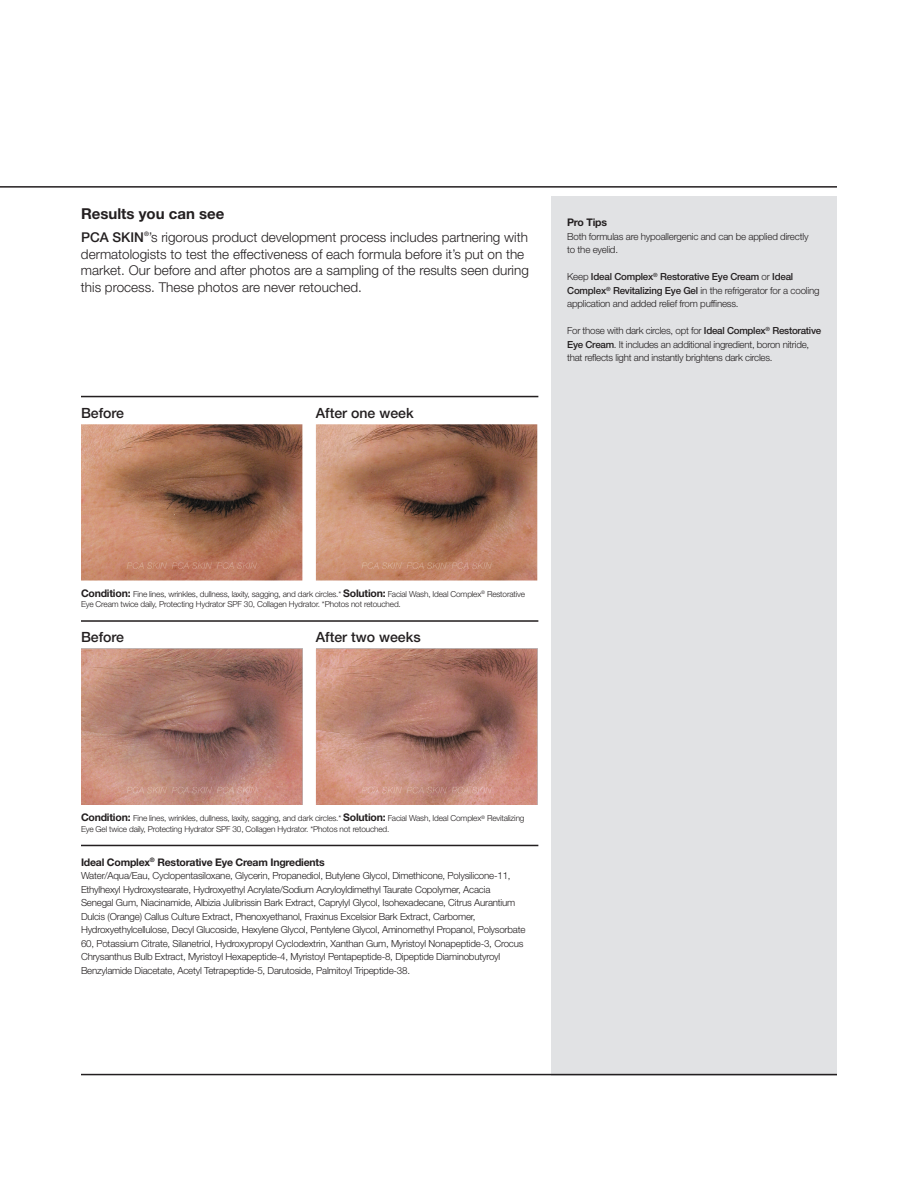
<style>
.page{position:relative;width:918px;height:1188px;background:#fff}
.page>*{position:absolute;margin:0;border:0;box-sizing:border-box;transform-origin:0 0}
.t1{font:700 15px "Helvetica Neue LT Std";color:#231f20}
.t2{font:500 14.1px "Helvetica Neue LT Std";color:#231f20}
.t3{font:300 13.5px/16.5px "Helvetica Neue LT Std";color:#231f20}
.t4{font:700 10.5px "Helvetica Neue LT Std";letter-spacing:-.02em;color:#231f20}
.t5{font:300 9.75px/13.5px "Helvetica Neue LT Std";letter-spacing:-.02em;color:#231f20}
.t6{font:300 8.25px/10.5px "Helvetica Neue LT Std";letter-spacing:-.02em;color:#231f20}
.s1{font-weight:500}
.s2{font-weight:700;font-size:10.5px}
</style>
<div class="page">
<div style="left:552px;top:196px;width:285px;height:879px;background:#e1e2e4"></div>
<hr style="left:0;top:186px;width:837px;height:2px;background:#231f20">
<hr style="left:81px;top:1074px;width:756px;height:1px;background:#231f20">
<img style="left:81px;top:424px;width:221px;height:157px">
<img style="left:316px;top:424px;width:221px;height:157px">
<img style="left:81px;top:649px;width:221px;height:156px">
<img style="left:316px;top:649px;width:221px;height:156px">
<hr style="left:81px;top:845px;width:457px;height:1px;background:#231f20">
<img style="left:127px;top:562px;width:130px;height:7px">
<img style="left:362px;top:562px;width:130px;height:7px">
<img style="left:127px;top:787px;width:130px;height:6px">
<img style="left:362px;top:787px;width:130px;height:6px">
<hr style="left:81px;top:620px;width:457px;height:2px;background:#231f20">
<hr style="left:81px;top:396px;width:457px;height:1px;background:#231f20">
<h1 class="t1" style="left:81px;top:204px;width:145px">Results you can see</h1>
<p class="t3" style="left:81px;top:229px;width:449px"><span class="s1">PCA SKIN</span><sup>®</sup>’s rigorous product development process includes partnering with dermatologists to test the effectiveness of each formula before it’s put on the market. Our before and after photos are a sampling of the results seen during this process. These photos are never retouched.</p>
<h2 class="t2" style="left:81px;top:404px;width:45px">Before</h2>
<h2 class="t2" style="left:316px;top:404px;width:99px">After one week</h2>
<p class="t4" style="left:567px;top:216px;width:41px">Pro Tips</p>
<p class="t5" style="left:567px;top:229px;width:243px">Both formulas are hypoallergenic and can be applied directly to the eyelid.</p>
<p class="t5" style="left:567px;top:270px;width:254px">Keep <span class="s1">Ideal Complex</span><sup>®</sup> <span class="s1">Restorative Eye Cream</span> or <span class="s1">Ideal<br>Complex</span><sup>®</sup> <span class="s1">Revitalizing Eye Gel</span> in the refrigerator for a cooling application and added relief from puffiness.</p>
<p class="t5" style="left:567px;top:324px;width:256px">For those with dark circles, opt for <span class="s1">Ideal Complex</span><sup>®</sup> <span class="s1">Restorative<br>Eye Cream</span>. It includes an additional ingredient, boron nitride, that reflects light and instantly brightens dark circles.</p>
<p class="t6" style="left:81px;top:588px;width:446px"><span class="s2">Condition:</span> Fine lines, wrinkles, dullness, laxity, sagging, and dark circles.* <span class="s2">Solution:</span> Facial Wash, Ideal Complex<sup>®</sup> Restorative<br>Eye Cream twice daily, Protecting Hydrator SPF 30, Collagen Hydrator. *Photos not retouched.</p>
<h2 class="t2" style="left:81px;top:629px;width:45px">Before</h2>
<h2 class="t2" style="left:316px;top:629px;width:106px">After two weeks</h2>
<p class="t6" style="left:81px;top:813px;width:445px"><span class="s2">Condition:</span> Fine lines, wrinkles, dullness, laxity, sagging, and dark circles.* <span class="s2">Solution:</span> Facial Wash, Ideal Complex<sup>®</sup> Revitalizing<br>Eye Gel twice daily, Protecting Hydrator SPF 30, Collagen Hydrator. *Photos not retouched.</p>
<p class="t4" style="left:81px;top:855px;width:245px">Ideal Complex<sup>®</sup> Restorative Eye Cream Ingredients</p>
<p class="t5" style="left:81px;top:869px;width:446px">Water/Aqua/Eau, Cyclopentasiloxane, Glycerin, Propanediol, Butylene Glycol, Dimethicone, Polysilicone-11, Ethylhexyl Hydroxystearate, Hydroxyethyl Acrylate/Sodium Acryloyldimethyl Taurate Copolymer, Acacia<br>Senegal Gum, Niacinamide, Albizia Julibrissin Bark Extract, Caprylyl Glycol, Isohexadecane, Citrus Aurantium Dulcis (Orange) Callus Culture Extract, Phenoxyethanol, Fraxinus Excelsior Bark Extract, Carbomer, Hydroxyethylcellulose, Decyl Glucoside, Hexylene Glycol, Pentylene Glycol, Aminomethyl Propanol, Polysorbate 60, Potassium Citrate, Silanetriol, Hydroxypropyl Cyclodextrin, Xanthan Gum, Myristoyl Nonapeptide-3, Crocus Chrysanthus Bulb Extract, Myristoyl Hexapeptide-4, Myristoyl Pentapeptide-8, Dipeptide Diaminobutyroyl Benzylamide Diacetate, Acetyl Tetrapeptide-5, Darutoside, Palmitoyl Tripeptide-38.</p>
</div>
